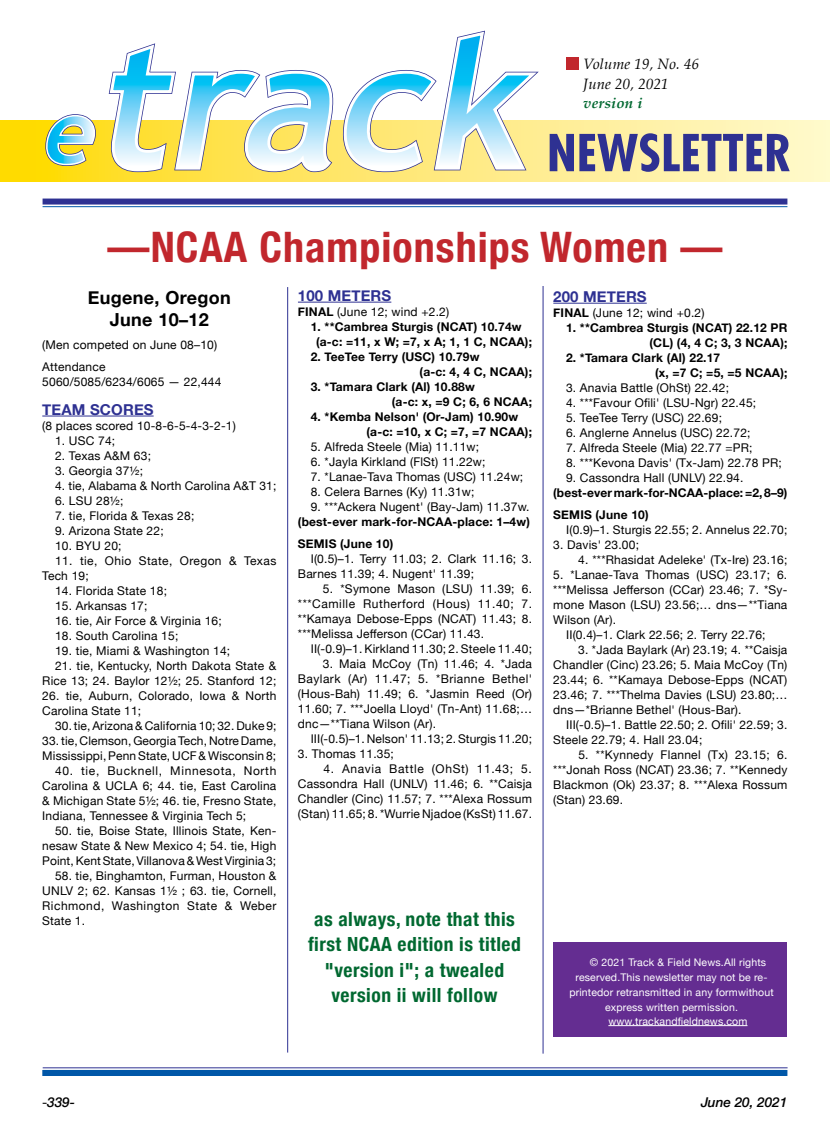
<style>
.page{position:relative;width:830px;height:1127px;background:#fff}
.page>*{position:absolute;margin:0;border:0;box-sizing:border-box;transform-origin:0 0}
.t1{font:700 condensed 42px "Helvetica Neue";letter-spacing:.025em;color:#c1272d}
.t2{font:700 condensed 19.5px/25.5px "Helvetica Neue";letter-spacing:.025em;color:#006830;text-align:center}
.t3{font:700 18px/22.5px "Helvetica Neue";letter-spacing:.02em;color:#000;text-align:center}
.t4{font:700 15px "Helvetica Neue";letter-spacing:.01em;color:#2e3192}
.t5{font:italic 15px/19.5px "Palatino";letter-spacing:.01em;color:#000}
.t6{font:italic 700 15px "Palatino";letter-spacing:.01em;color:#006830}
.t7{font:italic 500 13.5px "Helvetica Neue";color:#000}
.t8{font:12px/15px "Helvetica Neue";letter-spacing:.015em;color:#000;text-align:justify}
.t9{font:700 12px/15px "Helvetica Neue";letter-spacing:.015em;color:#000}
.t10{font:10.5px "Helvetica Neue";letter-spacing:.015em;color:#fff}
.s1{font-weight:700}
.s2{font-weight:400;font-style:normal}
</style>
<div class="page">
<div style="left:566px;top:57px;width:12px;height:12px;background:#c1272d"></div>
<svg style="left:0;top:120px;width:829px;height:62px"></svg>
<hr style="left:42px;top:416px;width:111px;height:1px;background:#2e3192">
<hr style="left:298px;top:302px;width:93px;height:1px;background:#2e3192">
<hr style="left:553px;top:303px;width:93px;height:1px;background:#2e3192">
<div style="left:553px;top:942px;width:233px;height:94px;background:#642d91"></div>
<hr style="left:608px;top:1025px;width:139px;height:1px;background:#fff">
<hr style="left:43px;top:1067px;width:744px;height:1px;background:#2e3192">
<hr style="left:287px;top:287px;width:1px;height:765px;background:#2e3192">
<hr style="left:542px;top:286px;width:1px;height:767px;background:#2e3192">
<div style="left:43px;top:1070px;width:743px;height:6px;background:#0057a8"></div>
<div style="left:43px;top:199px;width:744px;height:6px;background:#2e3192"></div>
<hr style="left:43px;top:206px;width:744px;height:1px;background:#0057a8">
<svg style="left:106px;top:120px;width:438px;height:54px"></svg>
<svg style="left:108px;top:30px;width:432px;height:143px"></svg>
<svg style="left:43px;top:114px;width:54px;height:53px"></svg>
<svg style="left:549px;top:133px;width:240px;height:39px"></svg>
<p class="t5" style="left:583px;top:54px;width:117px">Volume 19, No. 46<br>June 20, 2021</p>
<p class="t6" style="left:583px;top:91px;width:61px">version i</p>
<h1 class="t1" style="left:108px;top:212px;width:616px">—NCAA Championships Women —</h1>
<h3 class="t3" style="left:88px;top:286px;width:145px">Eugene, Oregon<br>June 10–12</h3>
<p class="t8" style="left:42px;top:334px;width:176px;line-height:22.5px">(Men competed on June 08–10)<br>Attendance</p>
<p class="t8" style="left:42px;top:375px;width:180px">5060/5085/6234/6065 — 22,444</p>
<p class="t4" style="left:42px;top:397px;width:113px">TEAM SCORES</p>
<p class="t8" style="left:42px;top:418px;width:195px">(8 places scored 10-8-6-5-4-3-2-1)</p>
<p class="t8" style="left:55px;top:433px;width:62px">1. USC 74;</p>
<p class="t8" style="left:55px;top:448px;width:97px">2. Texas A&amp;M 63;</p>
<p class="t8" style="left:55px;top:463px;width:89px">3. Georgia 37½;</p>
<p class="t8" style="left:55px;top:478px;width:223px">4. tie, Alabama &amp; North Carolina A&amp;T 31;</p>
<p class="t8" style="left:55px;top:493px;width:70px">6. LSU 28½;</p>
<p class="t8" style="left:55px;top:508px;width:141px">7. tie, Florida &amp; Texas 28;</p>
<p class="t8" style="left:55px;top:523px;width:110px">9. Arizona State 22;</p>
<p class="t8" style="left:55px;top:538px;width:68px">10. BYU 20;</p>
<p class="t8" style="left:42px;top:553px;width:235px;text-indent:13px">11. tie, Ohio State, Oregon &amp; Texas<br>Tech 19;</p>
<p class="t8" style="left:55px;top:583px;width:113px">14. Florida State 18;</p>
<p class="t8" style="left:55px;top:598px;width:94px">15. Arkansas 17;</p>
<p class="t8" style="left:55px;top:613px;width:168px">16. tie, Air Force &amp; Virginia 16;</p>
<p class="t8" style="left:55px;top:628px;width:125px">18. South Carolina 15;</p>
<p class="t8" style="left:55px;top:643px;width:177px">19. tie, Miami &amp; Washington 14;</p>
<p class="t8" style="left:42px;top:658px;width:235px;text-align:right">21. tie, Kentucky, North Dakota State &amp;<br>Rice 13; 24. Baylor 12½; 25. Stanford 12;</p>
<p class="t8" style="left:42px;top:688px;width:235px">26. tie, Auburn, Colorado, Iowa &amp; North<br>Carolina State 11;</p>
<p class="t8" style="left:55px;top:718px;width:223px">30. tie, Arizona &amp; California 10; 32. Duke 9;</p>
<p class="t8" style="left:42px;top:733px;width:235px">33. tie, Clemson, Georgia Tech, Notre Dame,<br>Mississippi, Penn State, UCF &amp; Wisconsin 8;</p>
<p class="t8" style="left:42px;top:763px;width:235px;text-indent:13px">40. tie, Bucknell, Minnesota, North Carolina &amp; UCLA 6; 44. tie, East Carolina &amp; Michigan State 5½; 46. tie, Fresno State, Indiana, Tennessee &amp; Virginia Tech 5;</p>
<p class="t8" style="left:42px;top:823px;width:235px;text-indent:13px">50. tie, Boise State, Illinois State, Ken&shy;nesaw State &amp; New Mexico 4; 54. tie, High Point, Kent State, Villanova &amp; West Virginia 3;</p>
<p class="t8" style="left:42px;top:868px;width:235px;text-indent:13px">58. tie, Binghamton, Furman, Houston &amp; UNLV 2; 62. Kansas 1½ ; 63. tie, Cornell, Richmond, Washington State &amp; Weber State 1.</p>
<p class="t4" style="left:298px;top:283px;width:95px">100 METERS</p>
<p class="t8" style="left:298px;top:304px;width:153px"><span class="s1">FINAL</span> (June 12; wind +2.2)</p>
<p class="t9" style="left:316px;top:319px;width:217px;text-indent:-5px">1. **Cambrea Sturgis (NCAT) 10.74w (a-c: =11, x W; =7, x A; 1, 1 C, NCAA);</p>
<p class="t9" style="left:419px;top:349px;width:114px;text-indent:-109px">2. TeeTee Terry (USC) 10.79w<br>(a-c: 4, 4 C, NCAA);</p>
<p class="t9" style="left:391px;top:379px;width:142px;text-indent:-81px">3. *Tamara Clark (Al) 10.88w<br>(a-c: x, =9 C; 6, 6 NCAA;</p>
<p class="t9" style="left:366px;top:409px;width:167px;text-indent:-56px">4. *Kemba Nelson' (Or-Jam) 10.90w (a-c: =10, x C; =7, =7 NCAA);</p>
<p class="t8" style="left:310px;top:439px;width:170px">5. Alfreda Steele (Mia) 11.11w;</p>
<p class="t8" style="left:310px;top:454px;width:176px">6. *Jayla Kirkland (FlSt) 11.22w;</p>
<p class="t8" style="left:310px;top:469px;width:214px">7. *Lanae-Tava Thomas (USC) 11.24w;</p>
<p class="t8" style="left:310px;top:484px;width:165px">8. Celera Barnes (Ky) 11.31w;</p>
<p class="t8" style="left:310px;top:499px;width:220px">9. ***Ackera Nugent' (Bay-Jam) 11.37w.</p>
<p class="t9" style="left:298px;top:510px;width:233px;line-height:22.5px">(best-ever mark-for-NCAA-place: 1–4w)<br>SEMIS (June 10)</p>
<p class="t8" style="left:298px;top:552px;width:235px;text-indent:13px">I(0.5)–1. Terry 11.03; 2. Clark 11.16; 3.<br>Barnes 11.39; 4. Nugent' 11.39;</p>
<p class="t8" style="left:298px;top:582px;width:235px;text-indent:25px">5. *Symone Mason (LSU) 11.39; 6. ***Camille Rutherford (Hous) 11.40; 7. **Kamaya Debose-Epps (NCAT) 11.43; 8. ***Melissa Jefferson (CCar) 11.43.</p>
<p class="t8" style="left:310px;top:642px;width:223px">II(-0.9)–1. Kirkland 11.30; 2. Steele 11.40;</p>
<p class="t8" style="left:298px;top:657px;width:236px;text-indent:25px">3. Maia McCoy (Tn) 11.46; 4. *Jada Baylark (Ar) 11.47; 5. *Brianne Bethel' (Hous-Bah) 11.49; 6. *Jasmin Reed (Or)<br>11.60; 7. ***Joella Lloyd' (Tn-Ant) 11.68;… dnc—**Tiana Wilson (Ar).</p>
<p class="t8" style="left:310px;top:732px;width:223px">III(-0.5)–1. Nelson' 11.13; 2. Sturgis 11.20;</p>
<p class="t8" style="left:298px;top:747px;width:97px">3. Thomas 11.35;</p>
<p class="t8" style="left:298px;top:762px;width:235px;text-indent:25px">4. Anavia Battle (OhSt) 11.43; 5.<br>Cassondra Hall (UNLV) 11.46; 6. **Caisja Chandler (Cinc) 11.57; 7. ***Alexa Rossum (Stan) 11.65; 8. *Wurrie Njadoe (KsSt) 11.67.</p>
<p class="t4" style="left:553px;top:285px;width:95px">200 METERS</p>
<p class="t8" style="left:553px;top:306px;width:153px"><span class="s1">FINAL</span> (June 12; wind +0.2)</p>
<p class="t9" style="left:566px;top:320px;width:223px;text-align:right">1. **Cambrea Sturgis (NCAT) 22.12 PR (CL) (4, 4 C; 3, 3 NCAA);</p>
<p class="t9" style="left:654px;top:350px;width:134px;text-indent:-89px">2. *Tamara Clark (Al) 22.17<br>(x, =7 C; =5, =5 NCAA);</p>
<p class="t8" style="left:566px;top:381px;width:164px">3. Anavia Battle (OhSt) 22.42;</p>
<p class="t8" style="left:566px;top:396px;width:191px">4. ***Favour Ofili' (LSU-Ngr) 22.45;</p>
<p class="t8" style="left:566px;top:411px;width:157px">5. TeeTee Terry (USC) 22.69;</p>
<p class="t8" style="left:566px;top:426px;width:186px">6. Anglerne Annelus (USC) 22.72;</p>
<p class="t8" style="left:566px;top:441px;width:188px">7. Alfreda Steele (Mia) 22.77 =PR;</p>
<p class="t8" style="left:566px;top:456px;width:217px">8. ***Kevona Davis' (Tx-Jam) 22.78 PR;</p>
<p class="t8" style="left:566px;top:471px;width:179px">9. Cassondra Hall (UNLV) 22.94.</p>
<p class="t9" style="left:553px;top:481px;width:235px;line-height:22.5px">(best-ever mark-for-NCAA-place: =2, 8–9)<br>SEMIS (June 10)</p>
<p class="t8" style="left:566px;top:523px;width:223px">I(0.9)–1. Sturgis 22.55; 2. Annelus 22.70;</p>
<p class="t8" style="left:553px;top:538px;width:87px">3. Davis' 23.00;</p>
<p class="t8" style="left:578px;top:553px;width:210px">4. ***Rhasidat Adeleke' (Tx-Ire) 23.16;</p>
<p class="t8" style="left:553px;top:568px;width:235px">5. *Lanae-Tava Thomas (USC) 23.17; 6.</p>
<p class="t8" style="left:553px;top:583px;width:235px">***Melissa Jefferson (CCar) 23.46; 7. *Sy-</p>
<p class="t8" style="left:553px;top:598px;width:235px">mone Mason (LSU) 23.56;… dns—**Tiana</p>
<p class="t8" style="left:553px;top:613px;width:64px">Wilson (Ar).</p>
<p class="t8" style="left:566px;top:628px;width:201px">II(0.4)–1. Clark 22.56; 2. Terry 22.76;</p>
<p class="t8" style="left:553px;top:643px;width:235px;text-indent:25px">3. *Jada Baylark (Ar) 23.19; 4. **Caisja Chandler (Cinc) 23.26; 5. Maia McCoy (Tn)<br>23.44; 6. **Kamaya Debose-Epps (NCAT)<br>23.46; 7. ***Thelma Davies (LSU) 23.80;… dns—*Brianne Bethel' (Hous-Bar).</p>
<p class="t8" style="left:553px;top:718px;width:235px;text-indent:13px">III(-0.5)–1. Battle 22.50; 2. Ofili' 22.59; 3.<br>Steele 22.79; 4. Hall 23.04;</p>
<p class="t8" style="left:553px;top:748px;width:235px;text-indent:25px">5. **Kynnedy Flannel (Tx) 23.15; 6. ***Jonah Ross (NCAT) 23.36; 7. **Kennedy Blackmon (Ok) 23.37; 8. ***Alexa Rossum (Stan) 23.69.</p>
<h2 class="t2" style="left:308px;top:904px;width:214px">as always, note that this first NCAA edition is titled "version i"; a twealed version ii will follow</h2>
<p class="t10" style="left:589px;top:955px;width:178px">© 2021 Track &amp; Field News.All rights</p>
<p class="t10" style="left:575px;top:970px;width:193px">reserved.This newsletter may not be re-</p>
<p class="t10" style="left:569px;top:985px;width:206px">printedor retransmitted in any formwithout</p>
<p class="t10" style="left:604px;top:1000px;width:134px">express written permission.</p>
<p class="t10" style="left:608px;top:1013px;width:140px">www.trackandfieldnews.com</p>
<p class="t7" style="left:42px;top:1090px;width:35px"><span class="s2">-</span>339-</p>
<p class="t7" style="left:700px;top:1090px;width:88px">June 20, 2021</p>
</div>
